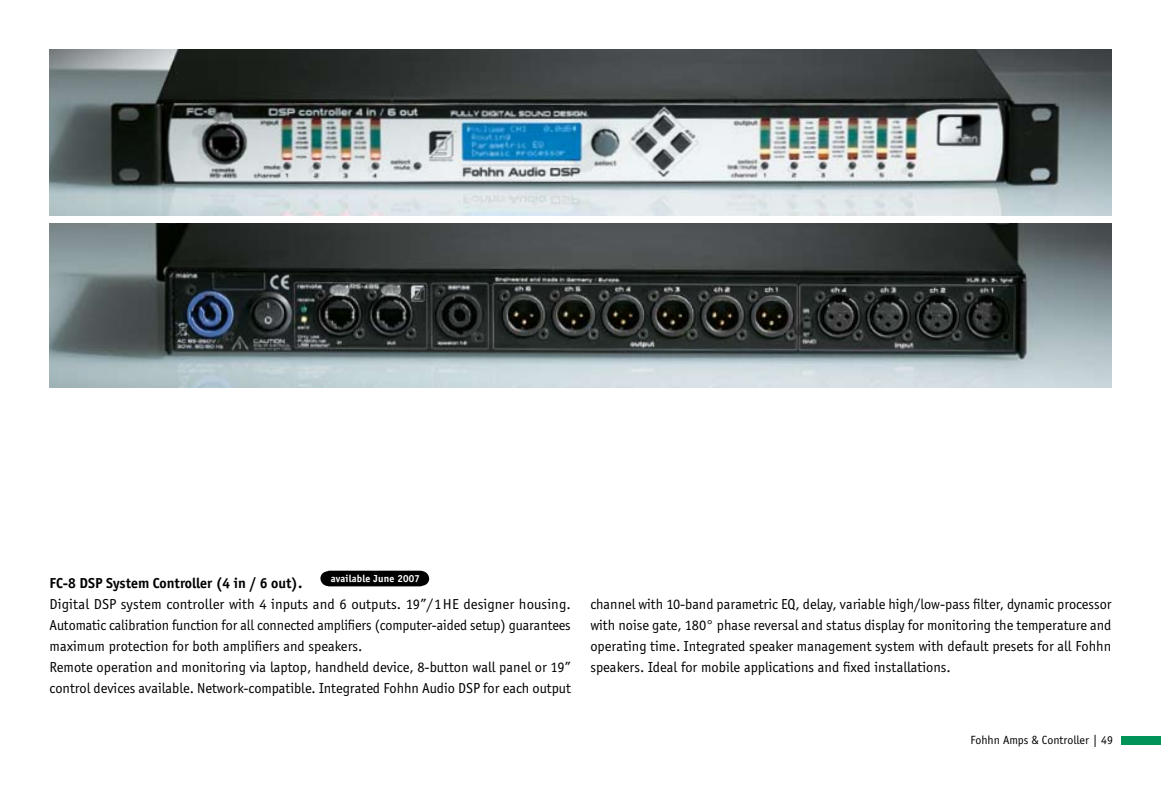
<style>
.page{position:relative;width:1161px;height:794px;background:#fff}
.page>*{position:absolute;margin:0;border:0;box-sizing:border-box;transform-origin:0 0}
.t1{font:14.88px/21px "Officina Sans";color:#000}
.t2{font:700 14.88px "Officina Sans";color:#000}
.t3{font:12.25px "Officina Sans";color:#000}
.t4{font:700 10.5px "Officina Sans";letter-spacing:.02em;color:#fff}
</style>
<div class="page">
<img style="left:50px;top:50px;width:1061px;height:166px">
<img style="left:50px;top:223px;width:1061px;height:164px">
<div style="left:1121px;top:736px;width:40px;height:9px;background:#009358"></div>
<svg style="left:320px;top:570px;width:109px;height:16px;background:#131313"></svg>
<p class="t4" style="left:331px;top:572px;width:91px">available June 2007</p>
<p class="t2" style="left:50px;top:574px;width:254px">FC-8 DSP System Controller (4 in / 6 out).</p>
<p class="t1" style="left:50px;top:594px;width:523px">Digital DSP system controller with 4 inputs and 6 outputs. 19”/1HE designer housing.<br>Automatic calibration function for all connected amplifiers (computer-aided setup) guarantees maximum protection for both amplifiers and speakers.<br>Remote operation and monitoring via laptop, handheld device, 8-button wall panel or 19” control devices available. Network-compatible. Integrated Fohhn Audio DSP for each output</p>
<p class="t1" style="left:590px;top:594px;width:523px;text-align:justify">channel with 10-band parametric EQ, delay, variable high/low-pass filter, dynamic processor with noise gate, 180° phase reversal and status display for monitoring the temperature and operating time. Integrated speaker management system with default presets for all Fohhn speakers. Ideal for mobile applications and fixed installations.</p>
<p class="t3" style="left:970px;top:733px;width:144px">Fohhn Amps &amp; Controller | 49</p>
</div>
